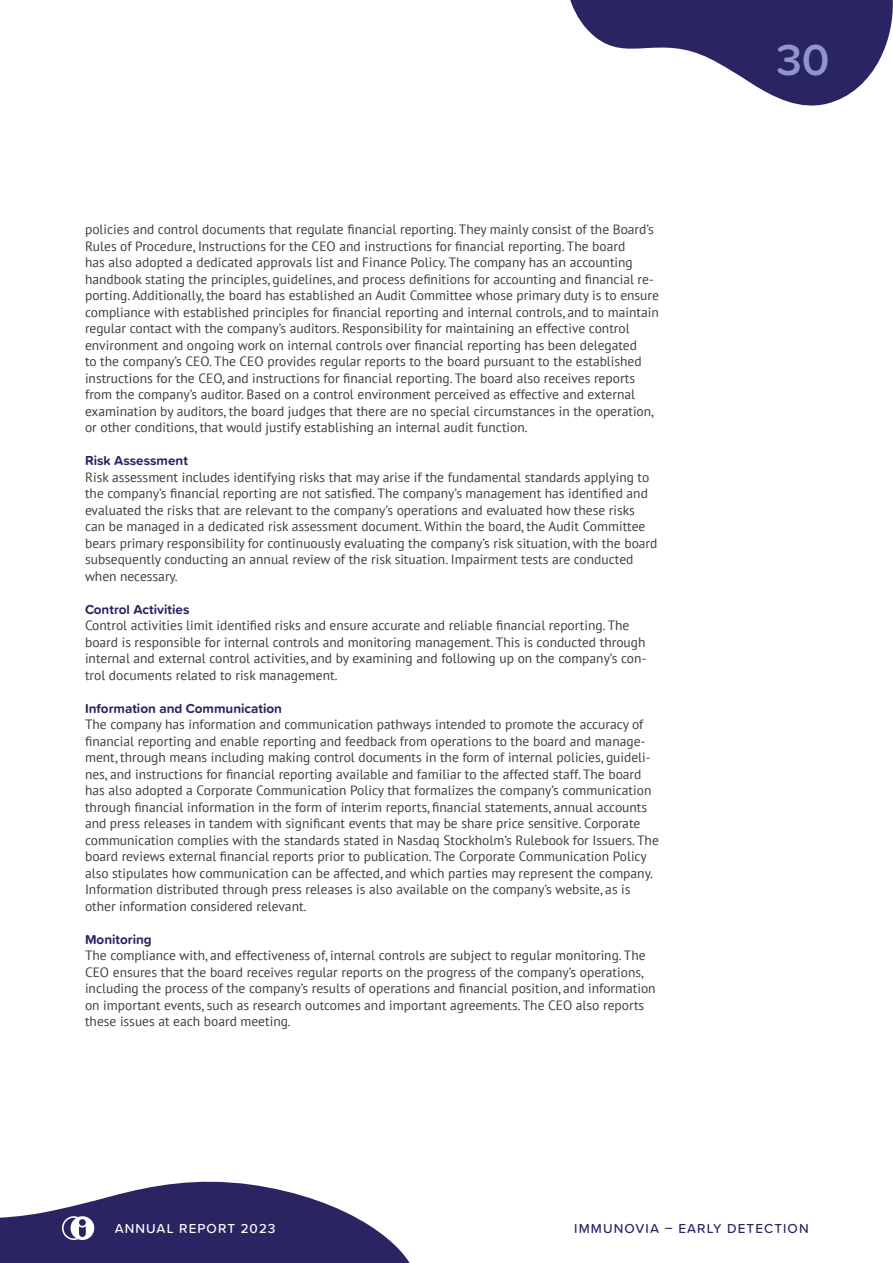
<style>
.page{position:relative;width:893px;height:1263px;background:#fff}
.page>*{position:absolute;margin:0;border:0;box-sizing:border-box;transform-origin:0 0}
.t1{font:600 45px "Proxima Soft";color:#9195ca}
.t2{font:13.5px/16.5px "PT Sans";color:#3e3e3f}
.t3{font:700 13.5px "Proxima Soft";color:#282562}
.t4{font:500 13.5px "Proxima Soft";letter-spacing:.08em;color:#282562}
.t5{font:500 13.5px "Proxima Soft";letter-spacing:.08em;color:#fff}
</style>
<div class="page">
<svg style="left:570px;top:0;width:323px;height:106px"></svg>
<svg style="left:0;top:1181px;width:410px;height:82px"></svg>
<p class="t2" style="left:85px;top:221px;width:575px">policies and control documents that regulate financial reporting. They mainly consist of the Board’s Rules of Procedure, Instructions for the CEO and instructions for financial reporting. The board<br>has also adopted a dedicated approvals list and Finance Policy. The company has an accounting handbook stating the principles, guidelines, and process definitions for accounting and financial re&shy;porting. Additionally, the board has established an Audit Committee whose primary duty is to ensure compliance with established principles for financial reporting and internal controls, and to maintain regular contact with the company’s auditors. Responsibility for maintaining an effective control environment and ongoing work on internal controls over financial reporting has been delegated<br>to the company’s CEO. The CEO provides regular reports to the board pursuant to the established instructions for the CEO, and instructions for financial reporting. The board also receives reports from the company’s auditor. Based on a control environment perceived as effective and external examination by auditors, the board judges that there are no special circumstances in the operation, or other conditions, that would justify establishing an internal audit function.</p>
<p class="t3" style="left:85px;top:450px;width:104px">Risk Assessment</p>
<p class="t2" style="left:85px;top:468px;width:574px">Risk assessment includes identifying risks that may arise if the fundamental standards applying to the company’s financial reporting are not satisfied. The company’s management has identified and evaluated the risks that are relevant to the company’s operations and evaluated how these risks can be managed in a dedicated risk assessment document. Within the board, the Audit Committee bears primary responsibility for continuously evaluating the company’s risk situation, with the board subsequently conducting an annual review of the risk situation. Impairment tests are conducted when necessary.</p>
<p class="t3" style="left:85px;top:599px;width:106px">Control Activities</p>
<p class="t2" style="left:85px;top:617px;width:563px">Control activities limit identified risks and ensure accurate and reliable financial reporting. The board is responsible for internal controls and monitoring management. This is conducted through internal and external control activities, and by examining and following up on the company’s con&shy;trol documents related to risk management.</p>
<p class="t3" style="left:85px;top:698px;width:199px">Information and Communication</p>
<p class="t2" style="left:85px;top:716px;width:575px">The company has information and communication pathways intended to promote the accuracy of financial reporting and enable reporting and feedback from operations to the board and manage&shy;ment, through means including making control documents in the form of internal policies, guideli&shy;nes, and instructions for financial reporting available and familiar to the affected staff. The board has also adopted a Corporate Communication Policy that formalizes the company’s communication through financial information in the form of interim reports, financial statements, annual accounts and press releases in tandem with significant events that may be share price sensitive. Corporate communication complies with the standards stated in Nasdaq Stockholm’s Rulebook for Issuers. The board reviews external financial reports prior to publication. The Corporate Communication Policy also stipulates how communication can be affected, and which parties may represent the company.<br>Information distributed through press releases is also available on the company’s website, as is other information considered relevant.</p>
<p class="t3" style="left:85px;top:929px;width:68px">Monitoring</p>
<p class="t2" style="left:85px;top:947px;width:572px">The compliance with, and effectiveness of, internal controls are subject to regular monitoring. The CEO ensures that the board receives regular reports on the progress of the company’s operations, including the process of the company’s results of operations and financial position, and information on important events, such as research outcomes and important agreements. The CEO also reports these issues at each board meeting.</p>
<h1 class="t1" style="left:776px;top:26px;width:55px">30</h1>
<p class="t5" style="left:115px;top:1218px;width:162px">ANNUAL REPORT 2023</p>
<p class="t4" style="left:574px;top:1218px;width:236px">IMMUNOVIA – EARLY DETECTION</p>
</div>
